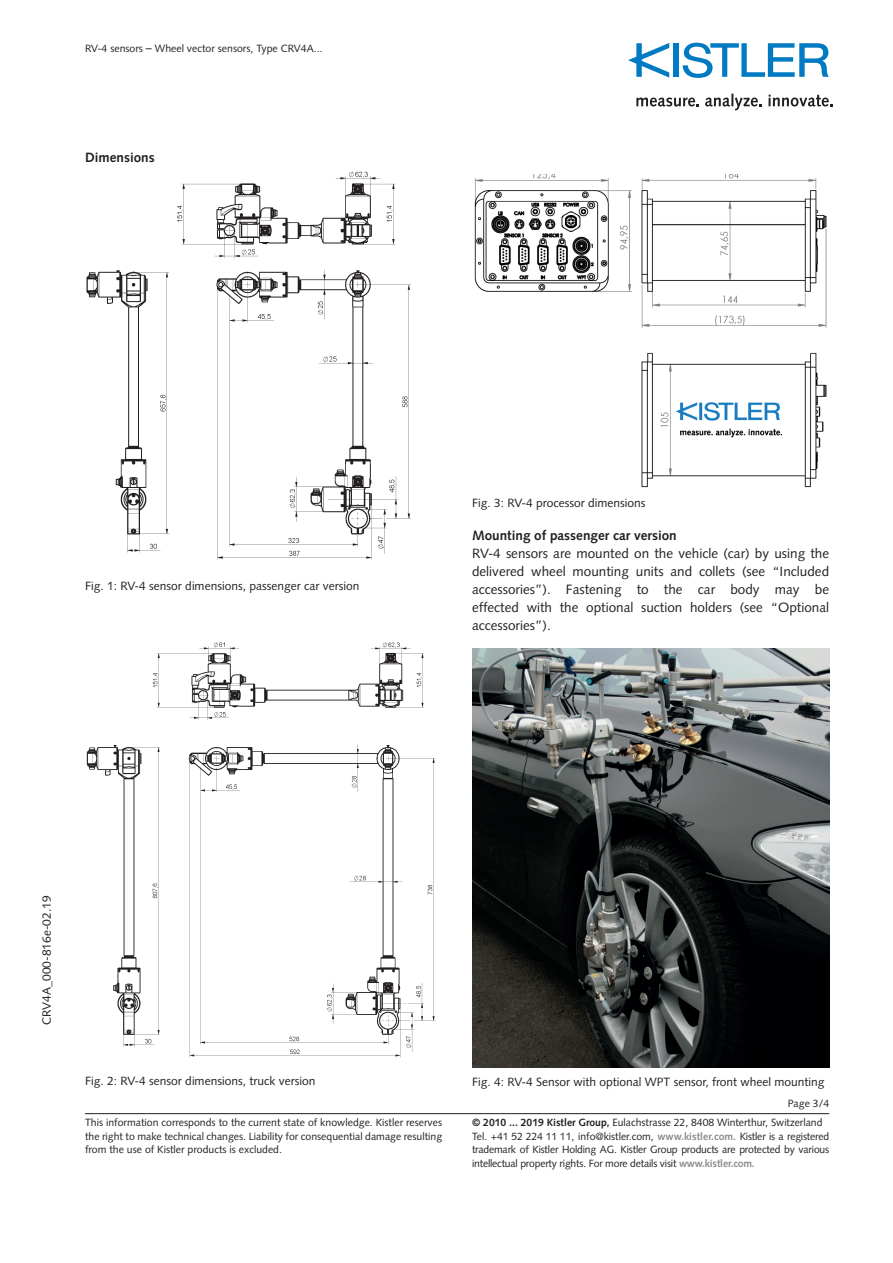
<style>
.page{position:relative;width:893px;height:1263px;background:#fff}
.page>*{position:absolute;margin:0;border:0;box-sizing:border-box;transform-origin:0 0}
._01_body_text{font:13.5px/18px "Syntax LT Std";color:#231f20;text-align:justify}
._01_body_text-2{font:700 13.5px "Syntax LT Std";color:#231f20}
._01_body_subtitle{font:700 13.5px "Syntax LT Std";color:#231f20}
._04_image_caption{font:12px "Syntax LT Std";color:#231f20}
.t1{font:10.5px/13.5px "Syntax LT Std";letter-spacing:-.005em;color:#231f20}
.s1{font-size:12px}
.s2{font-weight:700}
.s3{font-weight:700;color:#8a8c8f}
</style>
<div class="page">
<hr style="left:85px;top:1113px;width:744px;height:1px;background:#231f20">
<div style="left:673px;top:43px;width:6px;height:34px;background:#007ac2"></div>
<svg style="left:683px;top:43px;width:146px;height:35px"></svg>
<svg style="left:628px;top:43px;width:41px;height:35px"></svg>
<svg style="left:636px;top:98px;width:63px;height:9px"></svg>
<svg style="left:705px;top:94px;width:57px;height:16px"></svg>
<svg style="left:768px;top:95px;width:65px;height:12px"></svg>
<img style="left:474px;top:174px;width:353px;height:314px">
<img style="left:472px;top:648px;width:357px;height:419px">
<img style="left:86px;top:171px;width:325px;height:389px">
<img style="left:86px;top:642px;width:350px;height:416px">
<p class="t1" style="left:85px;top:41px;width:239px">RV-4 sensors <span class="s1">–</span> Wheel vector sensors, Type CRV4A...</p>
<p class="_01_body_subtitle" style="left:85px;top:150px;width:71px">Dimensions</p>
<p class="_04_image_caption" style="left:85px;top:578px;width:276px">Fig. 1: RV-4 sensor dimensions, passenger car version</p>
<p class="_04_image_caption" style="left:472px;top:495px;width:175px">Fig. 3: RV-4 processor dimensions</p>
<p class="_01_body_text-2" style="left:472px;top:528px;width:206px">Mounting of passenger car version</p>
<p class="_01_body_text" style="left:472px;top:544px;width:359px">RV-4 sensors are mounted on the vehicle (car) by using the delivered wheel mounting units and collets (see “Included accessories”). Fastening to the car body may be effected with the optional suction holders (see “Optional accessories”).</p>
<p class="_04_image_caption" style="left:39px;top:1025px;width:131px;rotate:-90deg">CRV4A_000-816e-02.19</p>
<p class="_04_image_caption" style="left:85px;top:1074px;width:232px">Fig. 2: RV-4 sensor dimensions, truck version</p>
<p class="t1" style="left:85px;top:1116px;width:359px;text-align:justify">This information corresponds to the current state of knowledge. Kistler reserves the right to make technical changes. Liability for consequential damage resulting from the use of Kistler products is excluded.</p>
<p class="_04_image_caption" style="left:472px;top:1075px;width:354px">Fig. 4: RV-4 Sensor with optional WPT sensor, front wheel mounting</p>
<p class="t1" style="left:788px;top:1097px;width:43px">Page 3/4</p>
<p class="t1" style="left:472px;top:1116px;width:359px"><span class="s2">© 2010 ... 2019 Kistler Group,</span> Eulachstrasse 22, 8408 Winterthur, Switzerland Tel. +41 52 224 11 11, info@kistler.com, <span class="s3">www.kistler.com.</span> Kistler is a registered trademark of Kistler Holding AG. Kistler Group products are protected by various intellectual property rights. For more details visit <span class="s3">www.kistler.com.</span></p>
</div>
